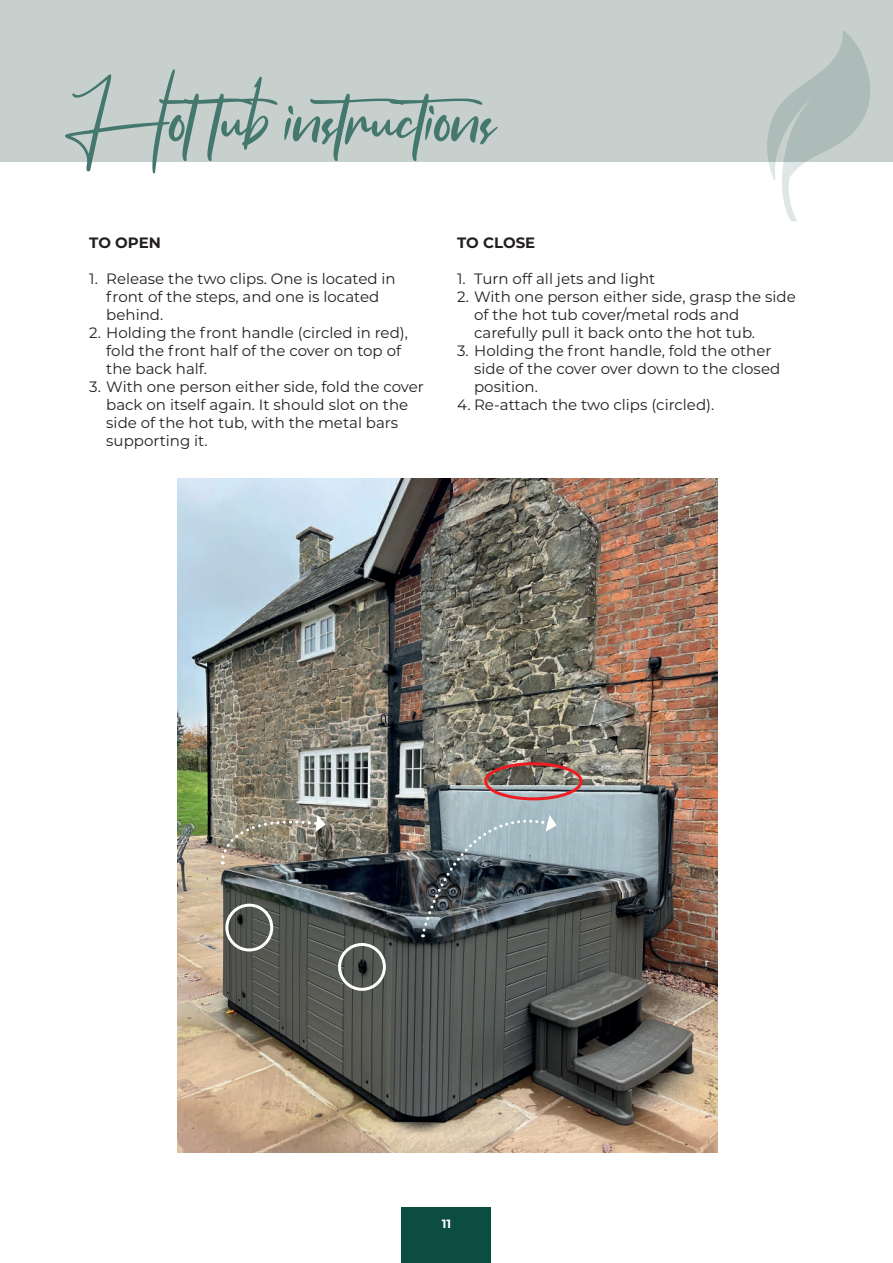
<style>
.page{position:relative;width:893px;height:1263px;background:#fff}
.page>*{position:absolute;margin:0;border:0;box-sizing:border-box;transform-origin:0 0}
.t1{font:79.2px "Flavellya";color:#44776d}
.t2{font:15px/18px "Montserrat";color:#231f20}
.t3{font:700 15px "Montserrat";color:#231f20}
.t4{font:700 12px "Montserrat";color:#fff}
</style>
<div class="page">
<div style="left:0;top:0;width:893px;height:162px;background:#c7d0cd"></div>
<svg style="left:767px;top:30px;width:103px;height:192px"></svg>
<div style="left:402px;top:1208px;width:89px;height:55px;background:#0b4d40"></div>
<img style="left:177px;top:478px;width:541px;height:674px">
<svg style="left:219px;top:815px;width:107px;height:49px"></svg>
<div style="left:484px;top:762px;width:99px;height:38px;border:3px solid #ee1d23;border-radius:50%"></div>
<div style="left:338px;top:943px;width:48px;height:48px;border:3px solid #fff;border-radius:50%"></div>
<svg style="left:420px;top:806px;width:137px;height:131px"></svg>
<div style="left:225px;top:904px;width:48px;height:47px;border:3px solid #fff;border-radius:50%"></div>
<h1 class="t1" style="left:62px;top:73px;width:450px">Hottub instructions</h1>
<p class="t3" style="left:89px;top:232px;width:73px">TO OPEN</p>
<p class="t2" style="left:106px;top:270px;width:291px;text-indent:-17px">1. Release the two clips. One is located in front of the steps, and one is located behind.</p>
<p class="t2" style="left:106px;top:324px;width:303px;text-indent:-17px">2. Holding the front handle (circled in red), fold the front half of the cover on top of the back half.</p>
<p class="t2" style="left:106px;top:378px;width:319px;text-indent:-17px">3. With one person either side, fold the cover back on itself again. It should slot on the side of the hot tub, with the metal bars supporting it.</p>
<p class="t3" style="left:457px;top:232px;width:80px">TO CLOSE</p>
<p class="t2" style="left:457px;top:270px;width:200px">1. Turn off all jets and light</p>
<p class="t2" style="left:474px;top:288px;width:323px;text-indent:-17px">2. With one person either side, grasp the side of the hot tub cover/metal rods and carefully pull it back onto the hot tub.</p>
<p class="t2" style="left:474px;top:342px;width:308px;text-indent:-17px">3. Holding the front handle, fold the other side of the cover over down to the closed position.</p>
<p class="t2" style="left:457px;top:396px;width:259px">4. Re-attach the two clips (circled).</p>
<p class="t4" style="left:442px;top:1215px;width:11px">11</p>
</div>
